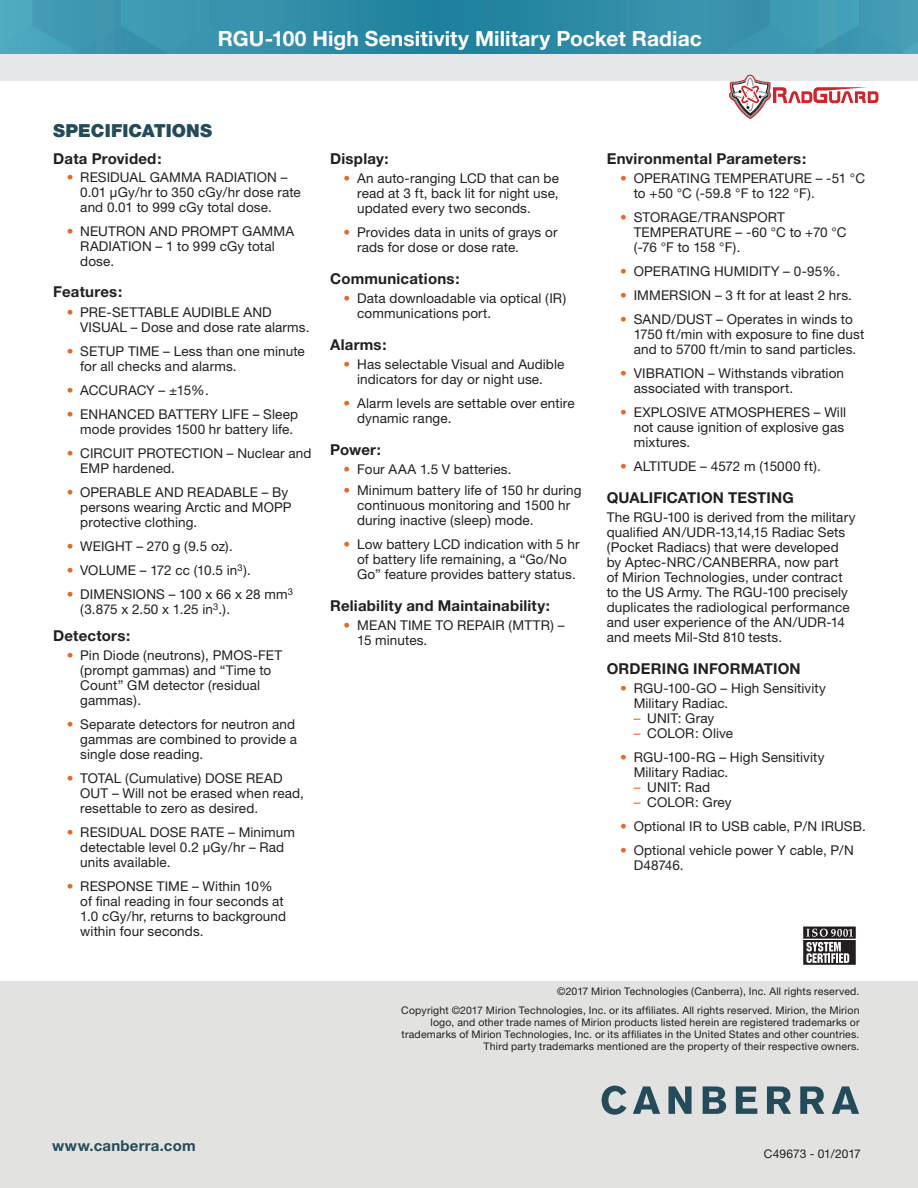
<style>
.page{position:relative;width:918px;height:1188px;background:#fff}
.page>*{position:absolute;margin:0;border:0;box-sizing:border-box;transform-origin:0 0}
.t1{font:700 21px "Helvetica Neue";letter-spacing:.005em;color:#fff}
.Overview_Key_Feature{font:900 18px "Helvetica Neue";letter-spacing:.005em;color:#244b59}
.Chacteristics_-_Sub{font:700 15px "Helvetica Neue";letter-spacing:.015em;color:#231f20}
.t2{font:700 15px "Helvetica Neue";letter-spacing:.015em;color:#244b59}
.Chacteristics_-_Sub-2{font:13.5px/15px "Helvetica Neue";letter-spacing:.01em;color:#231f20}
.Overview_Key_Feature-2{font:12px "Helvetica Neue";letter-spacing:-.005em;color:#231f20}
.t3{font:10.5px/12px "Helvetica Neue";letter-spacing:.015em;color:#231f20;text-align:right}
.s1{color:#e26a29}
</style>
<div class="page">
<div style="left:0;top:981px;width:918px;height:207px;background:#e2e2e1"></div>
<svg style="left:602px;top:1086px;width:257px;height:29px"></svg>
<svg style="left:243px;top:0;width:675px;height:54px;background:#2b89a5"></svg>
<svg style="left:0;top:0;width:243px;height:54px;background:#4099b2"></svg>
<svg style="left:699px;top:0;width:219px;height:53px;background:#3e98b1"></svg>
<div style="left:0;top:54px;width:918px;height:27px;background:#e6e7e9"></div>
<svg style="left:729px;top:74px;width:149px;height:45px"></svg>
<svg style="left:803px;top:927px;width:53px;height:38px"></svg>
<p class="t1" style="left:218px;top:26px;width:485px">RGU-100 High Sensitivity Military Pocket Radiac</p>
<p class="Overview_Key_Feature" style="left:53px;top:120px;width:161px">SPECIFICATIONS</p>
<p class="Chacteristics_-_Sub" style="left:53px;top:149px;width:110px">Data Provided:</p>
<p class="Chacteristics_-_Sub-2" style="left:80px;top:169px;width:222px;text-indent:-14px"><span class="s1">•</span> RESIDUAL GAMMA RADIATION –<br>0.01 µGy/hr to 350 cGy/hr dose rate and 0.01 to 999 cGy total dose.</p>
<p class="Chacteristics_-_Sub-2" style="left:80px;top:223px;width:215px;text-indent:-14px"><span class="s1">•</span> NEUTRON AND PROMPT GAMMA<br>RADIATION – 1 to 999 cGy total dose.</p>
<p class="Chacteristics_-_Sub" style="left:53px;top:283px;width:71px">Features:</p>
<p class="Chacteristics_-_Sub-2" style="left:80px;top:304px;width:231px;text-indent:-14px"><span class="s1">•</span> PRE-SETTABLE AUDIBLE AND<br>VISUAL – Dose and dose rate alarms.</p>
<p class="Chacteristics_-_Sub-2" style="left:80px;top:343px;width:226px;text-indent:-14px"><span class="s1">•</span> SETUP TIME – Less than one minute for all checks and alarms.</p>
<p class="Chacteristics_-_Sub-2" style="left:67px;top:382px;width:144px"><span class="s1">•</span> ACCURACY – ±15%.</p>
<p class="Chacteristics_-_Sub-2" style="left:80px;top:406px;width:219px;text-indent:-14px"><span class="s1">•</span> ENHANCED BATTERY LIFE – Sleep mode provides 1500 hr battery life.</p>
<p class="Chacteristics_-_Sub-2" style="left:80px;top:445px;width:233px;text-indent:-14px"><span class="s1">•</span> CIRCUIT PROTECTION – Nuclear and<br>EMP hardened.</p>
<p class="Chacteristics_-_Sub-2" style="left:80px;top:484px;width:213px;text-indent:-14px"><span class="s1">•</span> OPERABLE AND READABLE – By persons wearing Arctic and MOPP protective clothing.</p>
<p class="Chacteristics_-_Sub-2" style="left:67px;top:538px;width:168px"><span class="s1">•</span> WEIGHT – 270 g (9.5 oz).</p>
<p class="Chacteristics_-_Sub-2" style="left:67px;top:562px;width:186px"><span class="s1">•</span> VOLUME – 172 cc (10.5 in<sup>3</sup>).</p>
<p class="Chacteristics_-_Sub-2" style="left:80px;top:586px;width:214px;text-indent:-14px"><span class="s1">•</span> DIMENSIONS – 100 x 66 x 28 mm<sup>3 </sup>(3.875 x 2.50 x 1.25 in<sup>3</sup>.).</p>
<p class="Chacteristics_-_Sub" style="left:53px;top:626px;width:79px">Detectors:</p>
<p class="Chacteristics_-_Sub-2" style="left:80px;top:648px;width:204px;text-indent:-14px"><span class="s1">•</span> Pin Diode (neutrons), PMOS-FET (prompt gammas) and “Time to<br>Count” GM detector (residual gammas).</p>
<p class="Chacteristics_-_Sub-2" style="left:80px;top:717px;width:218px;text-indent:-14px"><span class="s1">•</span> Separate detectors for neutron and gammas are combined to provide a single dose reading.</p>
<p class="Chacteristics_-_Sub-2" style="left:80px;top:771px;width:225px;text-indent:-14px"><span class="s1">•</span> TOTAL (Cumulative) DOSE READ<br>OUT – Will not be erased when read, resettable to zero as desired.</p>
<p class="Chacteristics_-_Sub-2" style="left:80px;top:825px;width:216px;text-indent:-14px"><span class="s1">•</span> RESIDUAL DOSE RATE – Minimum detectable level 0.2 µGy/hr – Rad units available.</p>
<p class="Chacteristics_-_Sub-2" style="left:80px;top:879px;width:207px;text-indent:-14px"><span class="s1">•</span> RESPONSE TIME – Within 10% of final reading in four seconds at<br>1.0 cGy/hr, returns to background within four seconds.</p>
<p class="Chacteristics_-_Sub" style="left:330px;top:149px;width:60px">Display:</p>
<p class="Chacteristics_-_Sub-2" style="left:357px;top:171px;width:203px;text-align:justify;text-indent:-14px"><span class="s1">•</span> An auto-ranging LCD that can be read at 3 ft, back lit for night use, updated every two seconds.</p>
<p class="Chacteristics_-_Sub-2" style="left:357px;top:225px;width:202px;text-indent:-14px"><span class="s1">•</span> Provides data in units of grays or rads for dose or dose rate.</p>
<p class="Chacteristics_-_Sub" style="left:330px;top:269px;width:131px">Communications:</p>
<p class="Chacteristics_-_Sub-2" style="left:357px;top:291px;width:211px;text-indent:-14px"><span class="s1">•</span> Data downloadable via optical (IR) communications port.</p>
<p class="Chacteristics_-_Sub" style="left:330px;top:335px;width:58px">Alarms:</p>
<p class="Chacteristics_-_Sub-2" style="left:344px;top:357px;width:222px;text-align:center"><span class="s1">•</span> Has selectable Visual and Audible indicators for day or night use.</p>
<p class="Chacteristics_-_Sub-2" style="left:357px;top:396px;width:219px;text-indent:-14px"><span class="s1">•</span> Alarm levels are settable over entire dynamic range.</p>
<p class="Chacteristics_-_Sub" style="left:330px;top:440px;width:52px">Power:</p>
<p class="Chacteristics_-_Sub-2" style="left:344px;top:462px;width:169px"><span class="s1">•</span> Four AAA 1.5 V batteries.</p>
<p class="Chacteristics_-_Sub-2" style="left:357px;top:483px;width:226px;text-indent:-14px"><span class="s1">•</span> Minimum battery life of 150 hr during continuous monitoring and 1500 hr during inactive (sleep) mode.</p>
<p class="Chacteristics_-_Sub-2" style="left:357px;top:537px;width:224px;text-indent:-14px"><span class="s1">•</span> Low battery LCD indication with 5 hr of battery life remaining, a “Go/No<br>Go” feature provides battery status.</p>
<p class="Chacteristics_-_Sub" style="left:330px;top:596px;width:221px">Reliability and Maintainability:</p>
<p class="Chacteristics_-_Sub-2" style="left:357px;top:618px;width:209px;text-indent:-14px"><span class="s1">•</span> MEAN TIME TO REPAIR (MTTR) –<br>15 minutes.</p>
<p class="Chacteristics_-_Sub" style="left:607px;top:149px;width:201px">Environmental Parameters:</p>
<p class="Chacteristics_-_Sub-2" style="left:634px;top:171px;width:233px;text-indent:-14px"><span class="s1">•</span> OPERATING TEMPERATURE – -51 °C to +50 °C (-59.8 °F to 122 °F).</p>
<p class="Chacteristics_-_Sub-2" style="left:634px;top:210px;width:214px;text-indent:-14px"><span class="s1">•</span> STORAGE/TRANSPORT<br>TEMPERATURE – -60 °C to +70 °C (-76 °F to 158 °F).</p>
<p class="Chacteristics_-_Sub-2" style="left:620px;top:264px;width:221px"><span class="s1">•</span> OPERATING HUMIDITY – 0-95%.</p>
<p class="Chacteristics_-_Sub-2" style="left:620px;top:288px;width:233px"><span class="s1">•</span> IMMERSION – 3 ft for at least 2 hrs.</p>
<p class="Chacteristics_-_Sub-2" style="left:634px;top:312px;width:232px;text-indent:-14px"><span class="s1">•</span> SAND/DUST – Operates in winds to<br>1750 ft /min with exposure to fine dust and to 5700 ft /min to sand particles.</p>
<p class="Chacteristics_-_Sub-2" style="left:634px;top:366px;width:212px;text-indent:-14px"><span class="s1">•</span> VIBRATION – Withstands vibration associated with transport.</p>
<p class="Chacteristics_-_Sub-2" style="left:634px;top:405px;width:214px;text-indent:-14px"><span class="s1">•</span> EXPLOSIVE ATMOSPHERES – Will not cause ignition of explosive gas mixtures.</p>
<p class="Chacteristics_-_Sub-2" style="left:620px;top:459px;width:202px"><span class="s1">•</span> ALTITUDE – 4572 m (15000 ft).</p>
<p class="Chacteristics_-_Sub" style="left:607px;top:488px;width:189px">QUALIFICATION TESTING</p>
<p class="Chacteristics_-_Sub-2" style="left:607px;top:510px;width:250px">The RGU-100 is derived from the military qualified AN/UDR-13,14,15 Radiac Sets (Pocket Radiacs) that were developed by Aptec-NRC/CANBERRA, now part<br>of Mirion Technologies, under contract to the US Army. The RGU-100 precisely duplicates the radiological performance and user experience of the AN/UDR-14 and meets Mil-Std 810 tests.</p>
<p class="Chacteristics_-_Sub" style="left:607px;top:659px;width:195px">ORDERING INFORMATION</p>
<p class="Chacteristics_-_Sub-2" style="left:634px;top:681px;width:194px;text-indent:-14px"><span class="s1">•</span> RGU-100-GO – High Sensitivity<br>Military Radiac.</p>
<p class="Chacteristics_-_Sub-2" style="left:634px;top:711px;width:82px"><span class="s1">–</span> UNIT: Gray</p>
<p class="Chacteristics_-_Sub-2" style="left:634px;top:726px;width:101px"><span class="s1">–</span> COLOR: Olive</p>
<p class="Chacteristics_-_Sub-2" style="left:634px;top:750px;width:192px;text-indent:-14px"><span class="s1">•</span> RGU-100-RG – High Sensitivity<br>Military Radiac.</p>
<p class="Chacteristics_-_Sub-2" style="left:634px;top:780px;width:78px"><span class="s1">–</span> UNIT: Rad</p>
<p class="Chacteristics_-_Sub-2" style="left:634px;top:795px;width:99px"><span class="s1">–</span> COLOR: Grey</p>
<p class="Chacteristics_-_Sub-2" style="left:620px;top:819px;width:247px"><span class="s1">•</span> Optional IR to USB cable, P/N IRUSB.</p>
<p class="Chacteristics_-_Sub-2" style="left:634px;top:843px;width:222px;text-indent:-14px"><span class="s1">•</span> Optional vehicle power Y cable, P/N<br>D48746.</p>
<p class="t3" style="left:401px;top:982px;width:460px;line-height:19.2px">©2017 Mirion Technologies (Canberra), Inc. All rights reserved.<br>Copyright ©2017 Mirion Technologies, Inc. or its affiliates. All rights reserved. Mirion, the Mirion</p>
<p class="t3" style="left:402px;top:1017px;width:459px">logo, and other trade names of Mirion products listed herein are registered trademarks or trademarks of Mirion Technologies, Inc. or its affiliates in the United States and other countries.<br>Third party trademarks mentioned are the property of their respective owners.</p>
<p class="t2" style="left:52px;top:1136px;width:145px">www.canberra.com</p>
<p class="Overview_Key_Feature-2" style="left:764px;top:1146px;width:99px">C49673 - 01/2017</p>
</div>
